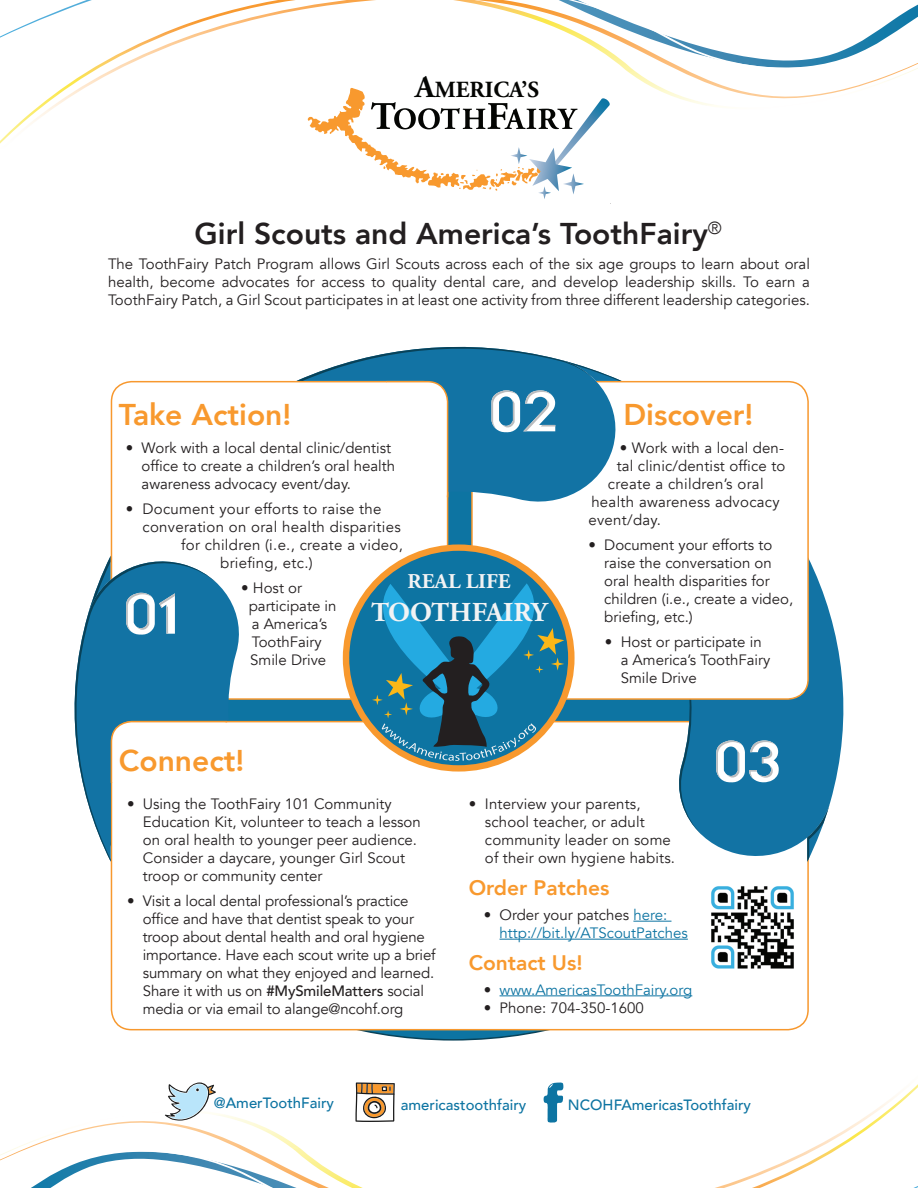
<style>
.page{position:relative;width:918px;height:1188px;background:#fff}
.page>*{position:absolute;margin:0;border:0;box-sizing:border-box;transform-origin:0 0}
.t1{font:800 30px "Avenir";color:#231f20}
.t2{font:800 30px "Avenir";color:#f8992e}
.t3{font:700 27.3px "Adobe Garamond Pro";color:#f2f3f4}
.t4{font:700 23.1px "Adobe Garamond Pro";color:#040503}
.t5{font:800 21px "Avenir";color:#f8992e}
.t6{font:700 21px "Adobe Garamond Pro";color:#f2f3f4}
.t7{font:15px/18px "Avenir";color:#231f20}
.t8{font:15px "Avenir";letter-spacing:.02em;color:#231f20}
.t9{font:15px/18px "Avenir";color:#0d74a2}
.t10{font:500 14.85px "Avenir";color:#0d74a2}
.s1{font-size:31.2px}
.s2{font-weight:500}
.s3{color:#231f20}
</style>
<div class="page">
<svg style="left:0;top:0;width:918px;height:123px"></svg>
<svg style="left:111px;top:1014px;width:807px;height:82px"></svg>
<svg style="left:0;top:1096px;width:918px;height:92px"></svg>
<svg style="left:308px;top:87px;width:302px;height:112px"></svg>
<div style="left:111px;top:722px;width:697px;height:308px;background:#fff;border-radius:20px"></div>
<svg style="left:671px;top:559px;width:173px;height:305px;fill:#1273a4"></svg>
<svg style="left:807px;top:802px;width:23px;height:60px"></svg>
<svg style="left:674px;top:700px;width:28px;height:135px"></svg>
<svg style="left:716px;top:741px;width:63px;height:42px"></svg>
<svg style="left:218px;top:584px;width:29px;height:139px;fill:#1274a4"></svg>
<svg style="left:74px;top:554px;width:144px;height:308px;fill:#1273a4"></svg>
<svg style="left:126px;top:593px;width:49px;height:42px"></svg>
<div style="left:472px;top:382px;width:336px;height:317px;background:#fff;border-radius:20px"></div>
<div style="left:471px;top:381px;width:338px;height:319px;border:2px solid #f7982e;border-radius:20px"></div>
<svg style="left:446px;top:380px;width:178px;height:129px"></svg>
<svg style="left:343px;top:544px;width:232px;height:228px"></svg>
<svg style="left:349px;top:551px;width:219px;height:214px"></svg>
<svg style="left:371px;top:583px;width:193px;height:178px;background:#2f7f9e"></svg>
<hr style="left:633px;top:921px;width:38px;height:1px;background:#0d74a2">
<hr style="left:500px;top:939px;width:188px;height:1px;background:#0d74a2">
<hr style="left:500px;top:995px;width:192px;height:1px;background:#0d74a2">
<img style="left:711px;top:886px;width:83px;height:83px">
<svg style="left:165px;top:1063px;width:51px;height:58px"></svg>
<svg style="left:355px;top:1083px;width:40px;height:39px"></svg>
<svg style="left:543px;top:1082px;width:21px;height:42px"></svg>
<svg style="left:297px;top:346px;width:325px;height:153px"></svg>
<svg style="left:110px;top:720px;width:119px;height:64px"></svg>
<h3 class="t4" style="left:415px;top:77px;width:125px"><span class="s1">A</span>MERICA’S</h3>
<h1 class="t1" style="left:195px;top:210px;width:529px">Girl Scouts and America’s ToothFairy<sup>®</sup></h1>
<p class="t7" style="left:108px;top:255px;width:704px;text-align:justify">The ToothFairy Patch Program allows Girl Scouts across each of the six age groups to learn about oral health, become advocates for access to quality dental care, and develop leadership skills. To earn a ToothFairy Patch, a Girl Scout participates in at least one activity from three different leadership categories.</p>
<h1 class="t2" style="left:119px;top:391px;width:174px">Take Action!</h1>
<p class="t7" style="left:142px;top:439px;width:255px;text-indent:-16px">• Work with a local dental clinic/dentist office to create a children’s oral health awareness advocacy event/day.</p>
<p class="t8" style="left:126px;top:500px;width:257px">• Document your efforts to raise the</p>
<p class="t8" style="left:142px;top:518px;width:260px">converation on oral health disparities</p>
<p class="t8" style="left:181px;top:536px;width:223px">for children (i.e., create a video,</p>
<p class="t8" style="left:220px;top:554px;width:94px">briefing, etc.)</p>
<p class="t7" style="left:249px;top:579px;width:89px;text-indent:-7px">• Host or participate in a America’s<br>ToothFairy<br>Smile Drive</p>
<h3 class="t6" style="left:408px;top:569px;width:105px">REAL LIFE</h3>
<h2 class="t3" style="left:371px;top:596px;width:177px">TOOTHFAIRY</h2>
<h1 class="t2" style="left:119px;top:737px;width:127px">Connect!</h1>
<h1 class="t2" style="left:623px;top:391px;width:131px">Discover!</h1>
<p class="t7" style="left:620px;top:439px;width:166px">• Work with a local den-</p>
<p class="t7" style="left:617px;top:457px;width:170px">tal clinic/dentist office to</p>
<p class="t8" style="left:608px;top:475px;width:157px">create a children’s oral</p>
<p class="t8" style="left:591px;top:493px;width:190px">health awareness advocacy</p>
<p class="t8" style="left:588px;top:511px;width:74px">event/day.</p>
<p class="t7" style="left:604px;top:536px;width:190px;text-indent:-16px">• Document your efforts to raise the conversation on oral health disparities for children (i.e., create a video, briefing, etc.)</p>
<p class="t7" style="left:621px;top:633px;width:151px;text-indent:-16px">• Host or participate in a America’s ToothFairy<br>Smile Drive</p>
<p class="t7" style="left:143px;top:795px;width:279px;text-indent:-16px">• Using the ToothFairy 101 Community Education Kit, volunteer to teach a lesson on oral health to younger peer audience.<br>Consider a daycare, younger Girl Scout troop or community center</p>
<p class="t7" style="left:143px;top:892px;width:294px;text-indent:-16px">• Visit a local dental professional’s practice office and have that dentist speak to your troop about dental health and oral hygiene importance. Have each scout write up a brief summary on what they enjoyed and learned.<br>Share it with us on <span class="s2">#MySmileMatters</span> social media or via email to alange@ncohf.org</p>
<p class="t7" style="left:485px;top:795px;width:192px;text-indent:-16px">• Interview your parents, school teacher, or adult community leader on some of their own hygiene habits.</p>
<h3 class="t5" style="left:469px;top:872px;width:142px">Order Patches</h3>
<p class="t9" style="left:500px;top:906px;width:190px;text-indent:-16px"><span class="s3">• Order your patches</span> here: http://bit.ly/ATScoutPatches</p>
<h3 class="t5" style="left:469px;top:946px;width:115px">Contact Us!</h3>
<p class="t9" style="left:484px;top:981px;width:210px"><span class="s3">•</span> www.AmericasToothFairy.org</p>
<p class="t7" style="left:484px;top:999px;width:162px">• Phone: 704-350-1600</p>
<p class="t10" style="left:214px;top:1090px;width:122px">@AmerToothFairy</p>
<p class="t10" style="left:401px;top:1092px;width:127px">americastoothfairy</p>
<p class="t10" style="left:568px;top:1092px;width:185px">NCOHFAmericasToothfairy</p>
</div>
